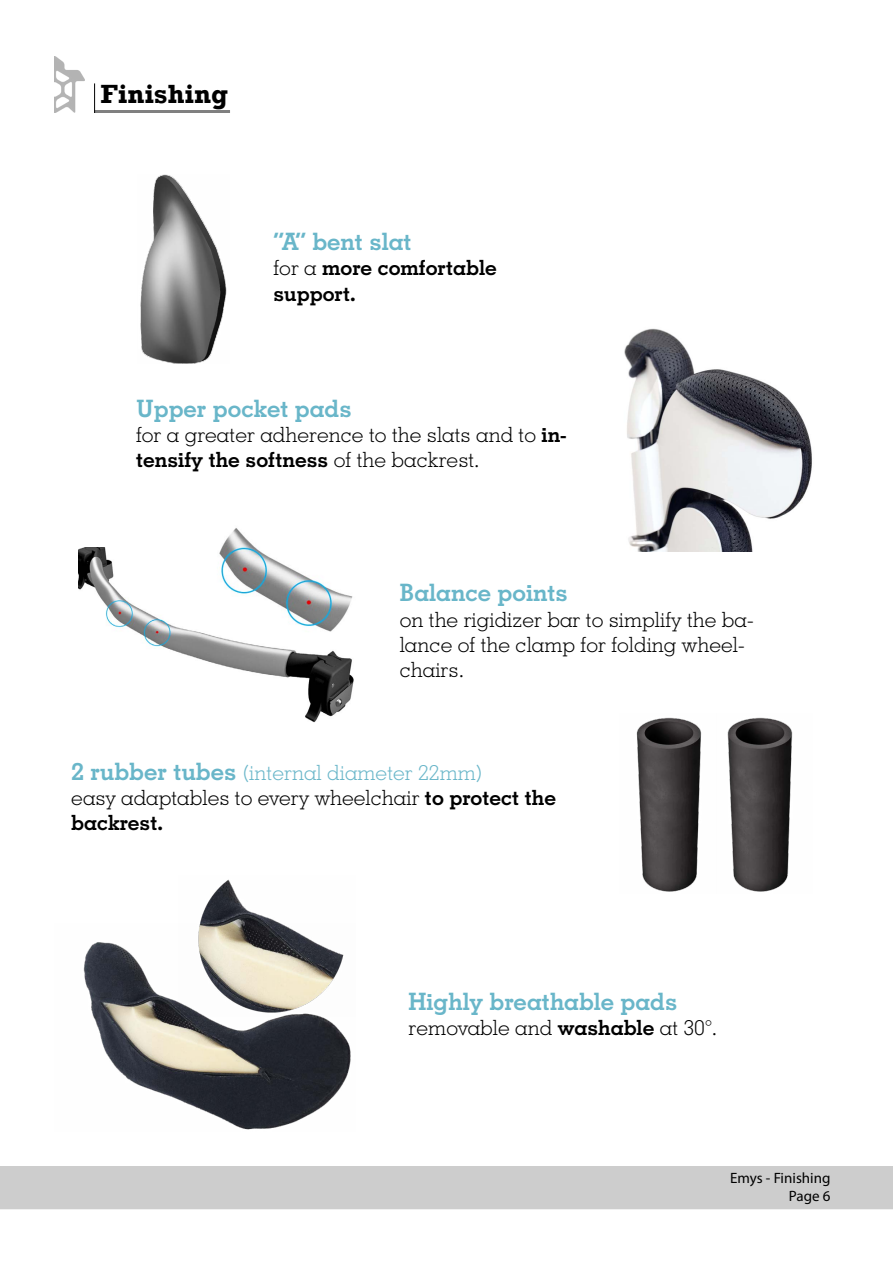
<style>
.page{position:relative;width:893px;height:1263px;background:#fff}
.page>*{position:absolute;margin:0;border:0;box-sizing:border-box;transform-origin:0 0}
.t1{font:700 27px "Rockwell";color:#000}
.t2{font:700 24px "Geometric Slab 703 BT";color:#69b6c9}
.t3{font:300 21px/25.2px "Geometric Slab 703 BT";color:#000}
.t4{font:700 21px/25.2px "Geometric Slab 703 BT";color:#000}
.t5{font:15px/18px "Myriad Pro";color:#000;text-align:right}
.s1{font-weight:300}
.s2{font-weight:700}
.s3{font-weight:700;font-size:24px;color:#69b6c9}
.s4{color:#69b6c9}
</style>
<div class="page">
<div style="left:0;top:1167px;width:893px;height:42px;background:#cdcdcd"></div>
<img style="left:54px;top:57px;width:30px;height:56px">
<hr style="left:94px;top:83px;width:1px;height:30px;background:#000">
<img style="left:624px;top:328px;width:188px;height:223px">
<img style="left:79px;top:547px;width:275px;height:176px">
<img style="left:636px;top:717px;width:157px;height:175px">
<img style="left:83px;top:942px;width:268px;height:188px">
<img style="left:212px;top:528px;width:142px;height:107px">
<img style="left:179px;top:879px;width:172px;height:137px">
<img style="left:140px;top:175px;width:87px;height:189px">
<p class="t1" style="left:101px;top:78px;width:129px">Finishing</p>
<p class="t2" style="left:274px;top:227px;width:140px">“A“ bent slat</p>
<p class="t4" style="left:274px;top:255px;width:225px"><span class="s1">for a</span> more comfortable support.</p>
<p class="t2" style="left:136px;top:394px;width:217px">Upper pocket pads</p>
<p class="t3" style="left:136px;top:422px;width:432px">for a greater adherence to the slats and to <span class="s2">in&shy;tensify the softness</span> of the backrest.</p>
<p class="t2" style="left:400px;top:578px;width:170px">Balance points</p>
<p class="t3" style="left:400px;top:606px;width:355px">on the rigidizer bar to simplify the ba&shy;lance of the clamp for folding wheel&shy;chairs.</p>
<p class="t3" style="left:71px;top:760px;width:486px"><span class="s3">2 rubber tubes</span> <span class="s4">(internal diameter 22mm)<br></span>easy adaptables to every wheelchair <span class="s2">to protect the backrest.</span></p>
<p class="t2" style="left:409px;top:987px;width:270px">Highly breathable pads</p>
<p class="t3" style="left:409px;top:1015px;width:310px">removable and <span class="s2">washable</span> at 30°.</p>
<p class="t5" style="left:730px;top:1168px;width:102px">Emys - Finishing<br>Page 6</p>
</div>
